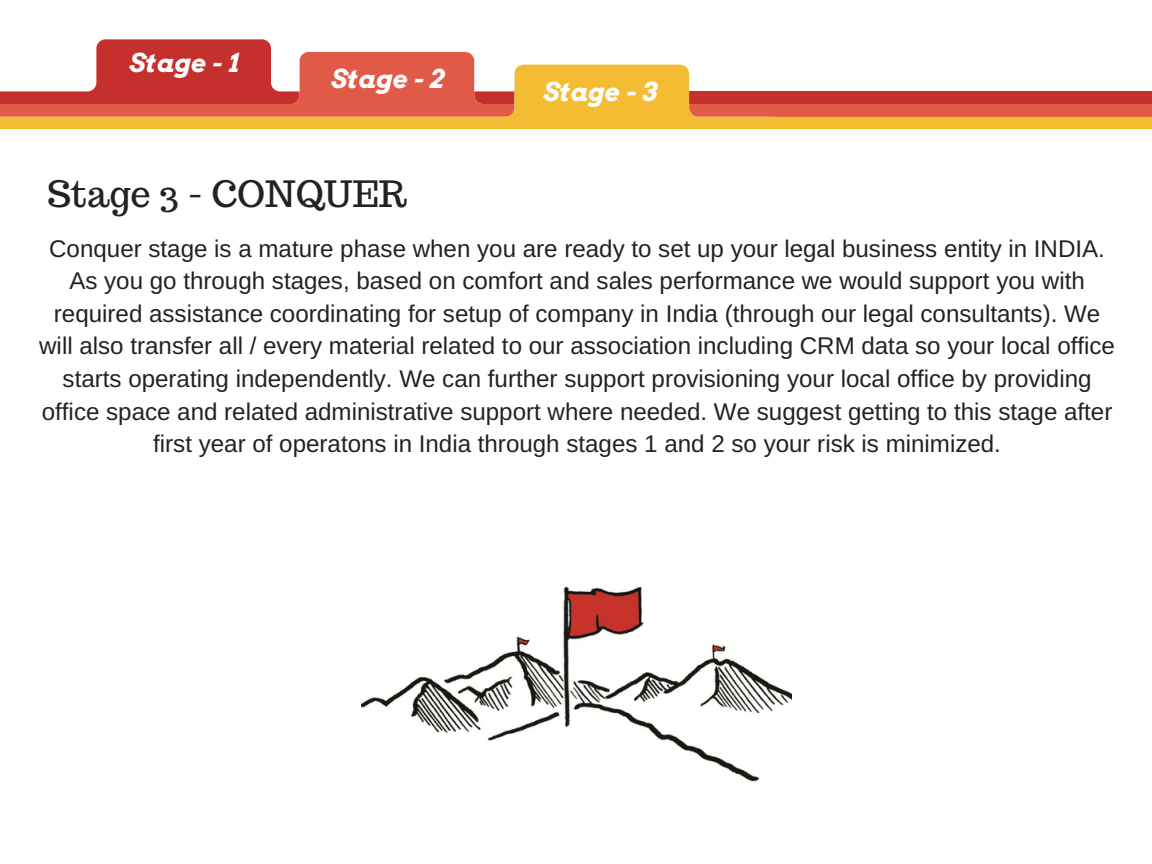
<style>
.page{position:relative;width:1152px;height:864px;background:#fff}
.page>*{position:absolute;margin:0;border:0;box-sizing:border-box;transform-origin:0 0}
.t1{font:36.3px "Trocchi";color:#222}
.t2{font:italic 700 25.8px "Arvo";color:#fff}
.t3{font:24.15px/32.7px "Arimo";color:#222;text-align:center}
</style>
<div class="page">
<div style="left:769px;top:91px;width:383px;height:13px;background:#c6302c"></div>
<svg style="left:770px;top:104px;width:382px;height:24px;background:#e9873d"></svg>
<svg style="left:96px;top:39px;width:379px;height:26px"></svg>
<svg style="left:0;top:65px;width:770px;height:63px;background:#e68b53"></svg>
<img style="left:361px;top:586px;width:431px;height:196px">
<p class="t2" style="left:129px;top:47px;width:111px">Stage - 1</p>
<p class="t2" style="left:331px;top:63px;width:115px">Stage - 2</p>
<p class="t2" style="left:543px;top:76px;width:116px">Stage - 3</p>
<h1 class="t1" style="left:48px;top:170px;width:361px">Stage 3 - CONQUER</h1>
<p class="t3" style="left:39px;top:232px;width:1077px">Conquer stage is a mature phase when you are ready to set up your legal business entity in INDIA.<br>As you go through stages, based on comfort and sales performance we would support you with required assistance coordinating for setup of company in India (through our legal consultants). We will also transfer all / every material related to our association including CRM data so your local office starts operating independently. We can further support provisioning your local office by providing office space and related administrative support where needed. We suggest getting to this stage after first year of operatons in India through stages 1 and 2 so your risk is minimized.</p>
</div>
